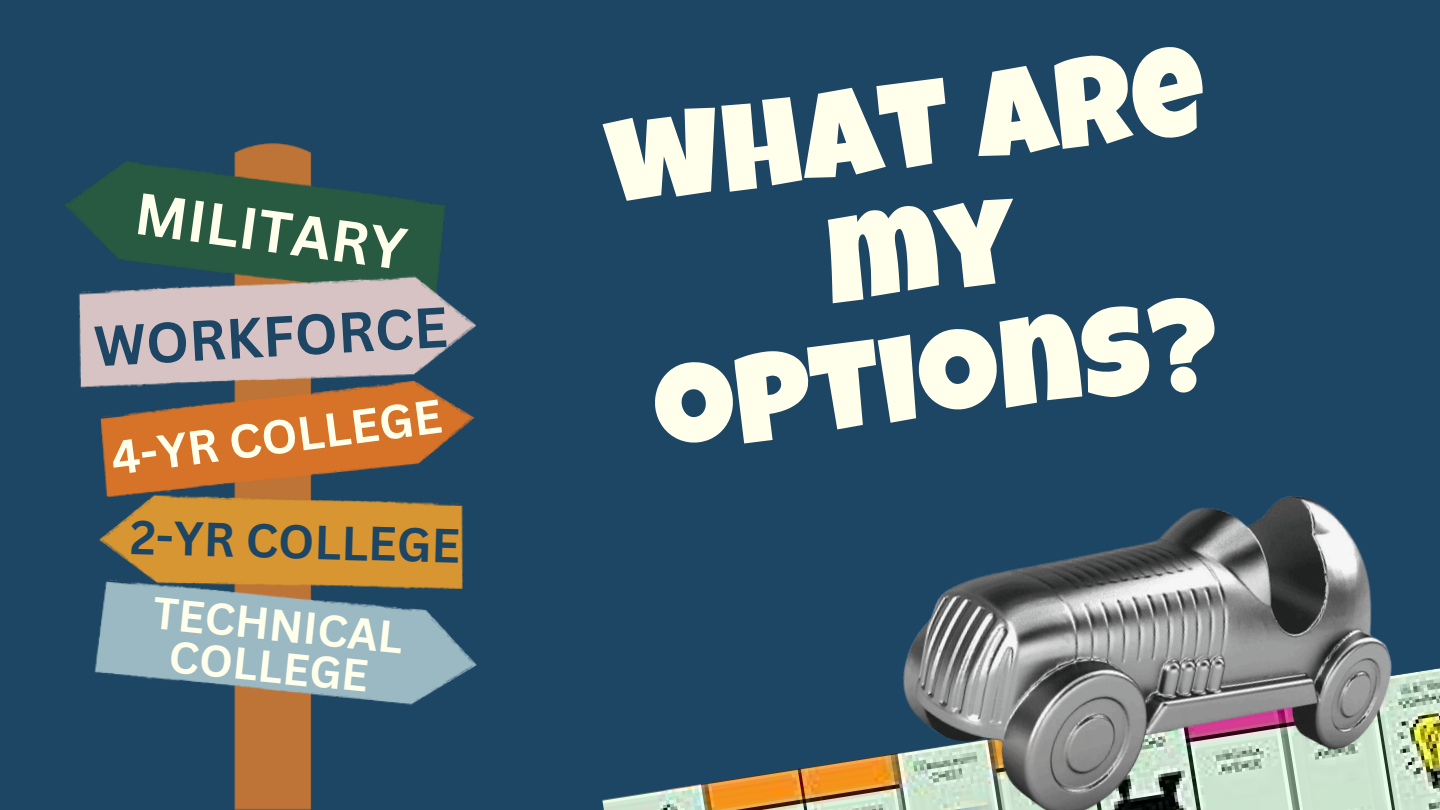
<style>
.page{position:relative;width:1440px;height:810px;background:#1d4564}
.page>*{position:absolute;margin:0;border:0;box-sizing:border-box;transform-origin:0 0}
.t1{font:125.8px/125.4px "Luckiest Guy";color:#ffffeb;text-align:center}
.t2{font:700 57.5px "Canva Sans";color:#ffffeb}
.t3{font:700 55.5px "Canva Sans";color:#1d4564}
.t4{font:700 46.5px "Canva Sans";color:#ffffeb}
.t5{font:700 46.5px "Canva Sans";color:#1d4564}
.t6{font:700 43.5px/42px "Canva Sans";color:#ffffeb;text-align:center}
</style>
<div class="page">
<img style="left:64px;top:144px;width:413px;height:666px">
<img style="left:602px;top:763px;width:229px;height:47px">
<img style="left:831px;top:496px;width:609px;height:314px">
<h2 class="t2" style="left:141px;top:172px;width:275px;rotate:8deg">MILITARY</h2>
<p class="t3" style="left:92px;top:307px;width:355px;rotate:-3deg">WORKFORCE</p>
<p class="t4" style="left:107px;top:425px;width:334px;rotate:-7deg">4-YR COLLEGE</p>
<p class="t5" style="left:132px;top:503px;width:331px;rotate:2deg">2-YR COLLEGE</p>
<h1 class="t6" style="left:155px;top:590px;width:253px;rotate:6deg">TECHNICAL<br>COLLEGE</h1>
<h2 class="t1" style="left:602px;top:118px;width:603px;rotate:-7deg">what are my options?</h2>
</div>
